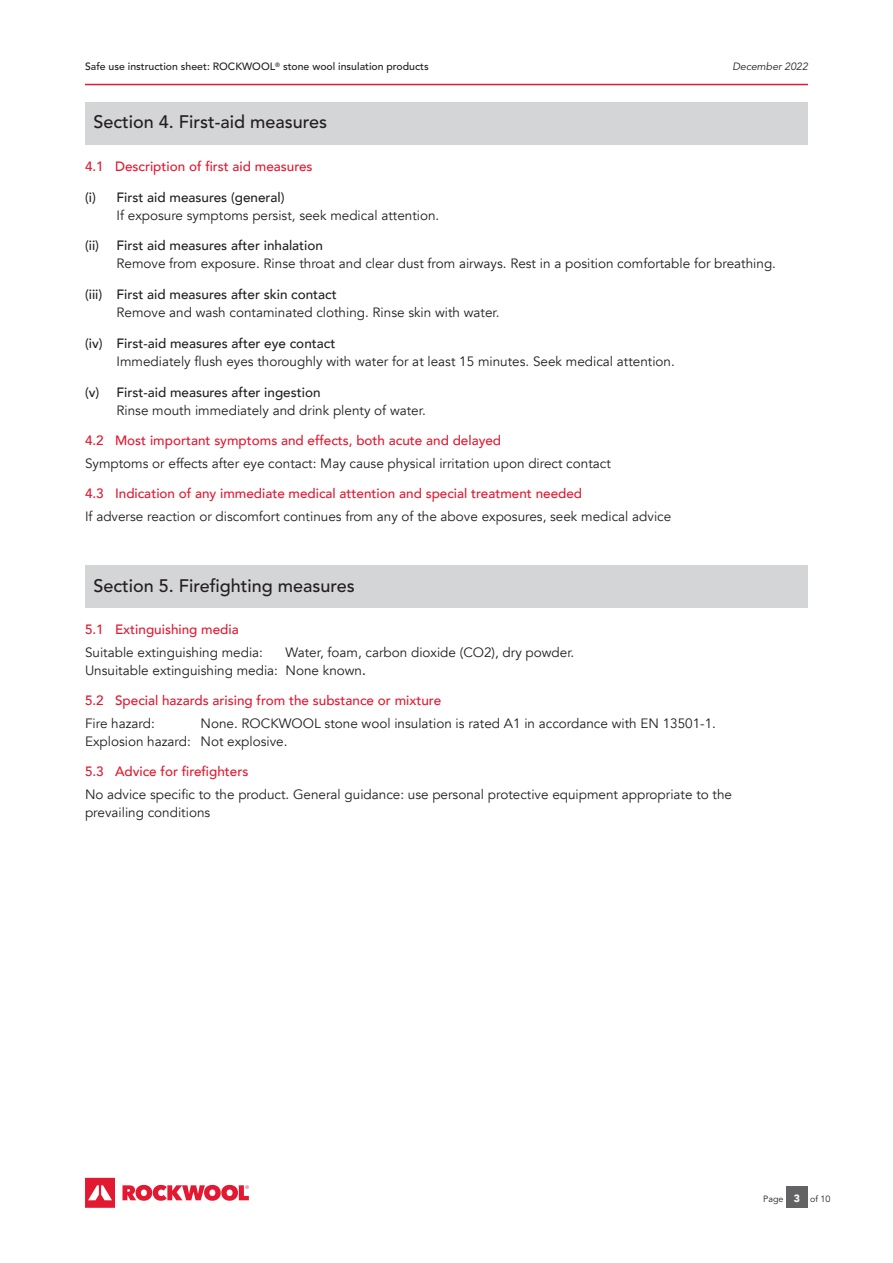
<style>
.page{position:relative;width:893px;height:1263px;background:#fff}
.page>*{position:absolute;margin:0;border:0;box-sizing:border-box;transform-origin:0 0}
.t1{font:500 18px "Avenir LT Std";color:#231f20}
.t2{font:13.5px/18px "Avenir";color:#231f20}
.t3{font:500 13.5px "Avenir";color:#e21931}
.t4{font:500 13.5px "Avenir";color:#231f20}
.t5{font:500 10.5px "Avenir LT Std";color:#231f20}
.t6{font:italic 10.5px "Avenir LT Std";color:#231f20}
.t7{font:9px "Avenir LT Std";color:#231f20}
.s1{font-weight:500}
.s2{font-family:"Avenir";font-weight:900;font-size:10.5px;color:#fff}
</style>
<div class="page">
<svg style="left:85px;top:1178px;width:30px;height:30px"></svg>
<svg style="left:122px;top:1185px;width:127px;height:16px"></svg>
<div style="left:786px;top:1186px;width:21px;height:22px;background:#636366"></div>
<hr style="left:85px;top:84px;width:723px;height:1px;background:#e21931">
<div style="left:85px;top:566px;width:723px;height:42px;background:#d4d5d7"></div>
<div style="left:85px;top:102px;width:723px;height:43px;background:#d4d5d7"></div>
<p class="t5" style="left:85px;top:60px;width:345px">Safe use instruction sheet: ROCKWOOL<sup>®</sup> stone wool insulation products</p>
<p class="t6" style="left:732px;top:60px;width:77px">December 2022</p>
<h1 class="t1" style="left:94px;top:112px;width:235px">Section 4. First-aid measures</h1>
<p class="t3" style="left:85px;top:154px;width:229px">4.1 Description of first aid measures</p>
<p class="t4" style="left:85px;top:185px;width:201px">(i) First aid measures (general)</p>
<p class="t2" style="left:117px;top:206px;width:324px">If exposure symptoms persist, seek medical attention.</p>
<p class="t4" style="left:85px;top:234px;width:239px">(ii) First aid measures after inhalation</p>
<p class="t2" style="left:117px;top:255px;width:661px">Remove from exposure. Rinse throat and clear dust from airways. Rest in a position comfortable for breathing.</p>
<p class="t4" style="left:85px;top:283px;width:253px">(iii) First aid measures after skin contact</p>
<p class="t2" style="left:117px;top:304px;width:385px">Remove and wash contaminated clothing. Rinse skin with water.</p>
<p class="t4" style="left:85px;top:331px;width:252px">(iv) First-aid measures after eye contact</p>
<p class="t2" style="left:117px;top:352px;width:560px">Immediately flush eyes thoroughly with water for at least 15 minutes. Seek medical attention.</p>
<p class="t4" style="left:85px;top:380px;width:237px">(v) First-aid measures after ingestion</p>
<p class="t2" style="left:117px;top:401px;width:311px">Rinse mouth immediately and drink plenty of water.</p>
<p class="t3" style="left:85px;top:429px;width:418px">4.2 Most important symptoms and effects, both acute and delayed</p>
<p class="t2" style="left:85px;top:454px;width:527px">Symptoms or effects after eye contact: May cause physical irritation upon direct contact</p>
<p class="t3" style="left:85px;top:482px;width:499px">4.3 Indication of any immediate medical attention and special treatment needed</p>
<p class="t2" style="left:85px;top:507px;width:588px">If adverse reaction or discomfort continues from any of the above exposures, seek medical advice</p>
<h1 class="t1" style="left:94px;top:575px;width:263px">Section 5. Firefighting measures</h1>
<p class="t3" style="left:85px;top:618px;width:155px">5.1 Extinguishing media</p>
<p class="t2" style="left:85px;top:643px;width:179px">Suitable extinguishing media:</p>
<p class="t2" style="left:85px;top:643px;width:491px;text-indent:201px">Water, foam, carbon dioxide (CO2), dry powder.<br>Unsuitable extinguishing media: None known<span class="s1">.</span></p>
<p class="t3" style="left:85px;top:689px;width:358px">5.2 Special hazards arising from the substance or mixture</p>
<p class="t2" style="left:85px;top:714px;width:71px">Fire hazard:</p>
<p class="t2" style="left:85px;top:714px;width:632px;text-indent:116px">None. ROCKWOOL stone wool insulation is rated A1 in accordance with EN 13501-1.<br>Explosion hazard: Not explosive.</p>
<p class="t3" style="left:85px;top:760px;width:165px">5.3 Advice for firefighters</p>
<p class="t2" style="left:85px;top:785px;width:648px">No advice specific to the product. General guidance: use personal protective equipment appropriate to the prevailing conditions</p>
<p class="t7" style="left:763px;top:1194px;width:38px">Page <span class="s2">3</span></p>
<p class="t7" style="left:810px;top:1194px;width:22px">of 10</p>
</div>
